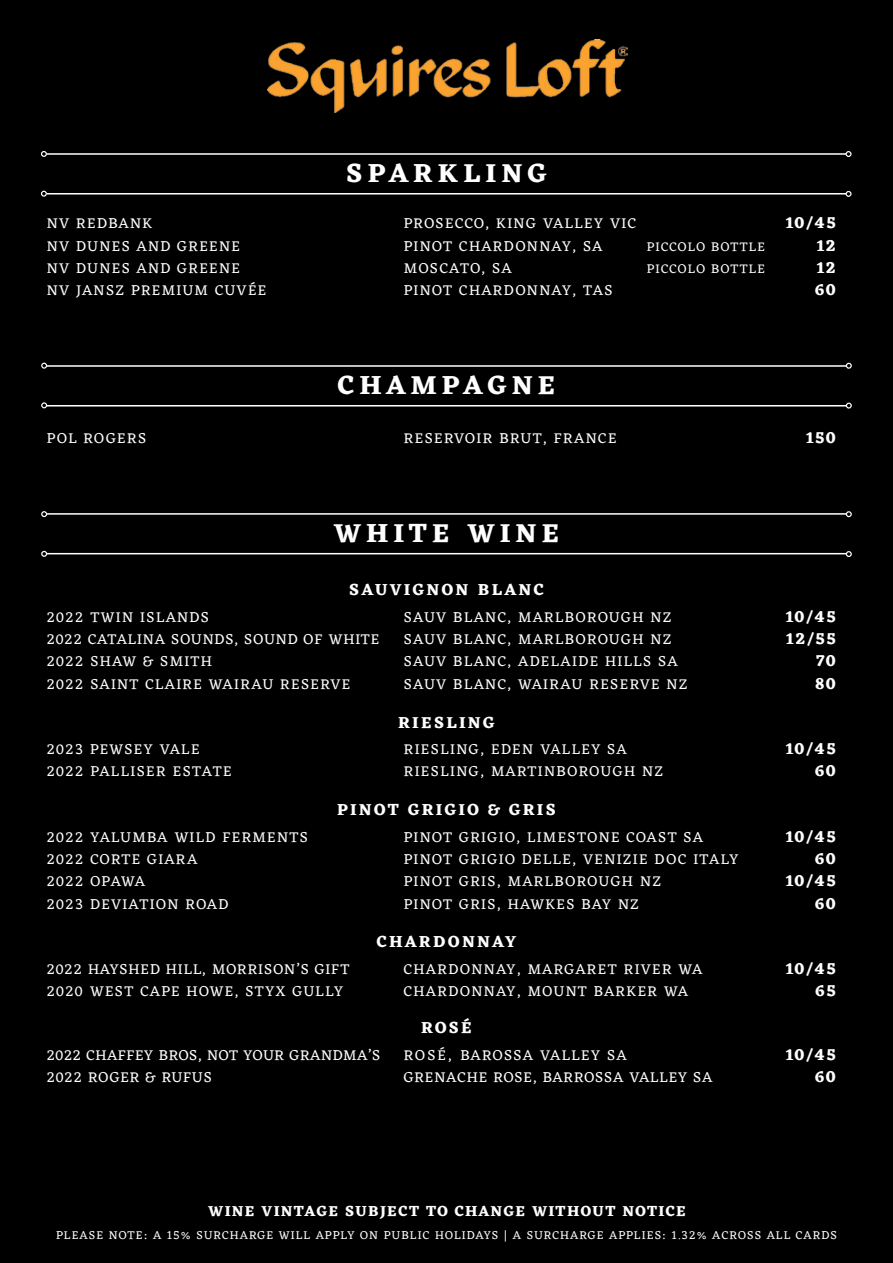
<style>
.page{position:relative;width:893px;height:1263px;background:#000}
.page>*{position:absolute;margin:0;border:0;box-sizing:border-box;transform-origin:0 0}
.t1{font:700 27px "Eczar";letter-spacing:.18em;color:#fff}
.t2{font:700 16.5px "Eczar";letter-spacing:.1em;color:#fff}
.t3{font:15px "Eczar";letter-spacing:.08em;color:#fff}
.t4{font:15px "Eczar";letter-spacing:.06em;color:#fff}
.t5{font:700 15px "Eczar";letter-spacing:.09em;color:#fff}
.t6{font:15px "Eczar";letter-spacing:.03em;color:#fff}
.t7{font:15px "Eczar";letter-spacing:.05em;color:#fff}
.t8{font:15px "Eczar";letter-spacing:.1em;color:#fff}
.t9{font:13.2px "Eczar";letter-spacing:.1em;color:#fff}
.t10{font:12px "Eczar";letter-spacing:.09em;color:#fff}
</style>
<div class="page">
<hr style="left:47px;top:153px;width:799px;height:2px;background:#fff">
<hr style="left:47px;top:193px;width:799px;height:1px;background:#fff">
<hr style="left:47px;top:365px;width:799px;height:2px;background:#fff">
<hr style="left:47px;top:405px;width:799px;height:1px;background:#fff">
<hr style="left:47px;top:513px;width:799px;height:2px;background:#fff">
<hr style="left:47px;top:553px;width:799px;height:1px;background:#fff">
<svg style="left:41px;top:151px;width:6px;height:6px"></svg>
<svg style="left:41px;top:191px;width:6px;height:6px"></svg>
<svg style="left:846px;top:151px;width:5px;height:6px"></svg>
<svg style="left:846px;top:191px;width:5px;height:6px"></svg>
<svg style="left:41px;top:363px;width:6px;height:6px"></svg>
<svg style="left:41px;top:402px;width:6px;height:6px"></svg>
<svg style="left:846px;top:363px;width:6px;height:6px"></svg>
<svg style="left:846px;top:403px;width:6px;height:6px"></svg>
<svg style="left:41px;top:511px;width:6px;height:6px"></svg>
<svg style="left:41px;top:551px;width:6px;height:6px"></svg>
<svg style="left:846px;top:511px;width:6px;height:6px"></svg>
<svg style="left:846px;top:551px;width:6px;height:6px"></svg>
<img style="left:267px;top:40px;width:361px;height:73px">
<h1 class="t1" style="left:346px;top:157px;width:202px">SPARKLING</h1>
<p class="t3" style="left:47px;top:213px;width:107px">NV REDBANK</p>
<p class="t3" style="left:404px;top:213px;width:234px">PROSECCO, KING VALLEY VIC</p>
<p class="t2" style="left:786px;top:213px;width:51px">10/45</p>
<p class="t3" style="left:47px;top:235px;width:195px">NV DUNES AND GREENE</p>
<p class="t3" style="left:404px;top:235px;width:200px">PINOT CHARDONNAY, SA</p>
<p class="t9" style="left:647px;top:237px;width:119px">PICCOLO BOTTLE</p>
<p class="t2" style="left:817px;top:235px;width:21px">12</p>
<p class="t3" style="left:47px;top:258px;width:202px">NV DUNES AND GREENE M</p>
<p class="t3" style="left:419px;top:258px;width:109px">OSCATO, SA</p>
<p class="t9" style="left:647px;top:260px;width:119px">PICCOLO BOTTLE</p>
<p class="t2" style="left:817px;top:258px;width:21px">12</p>
<p class="t3" style="left:47px;top:280px;width:221px">NV JANSZ PREMIUM CUVÉE</p>
<p class="t3" style="left:404px;top:280px;width:210px">PINOT CHARDONNAY, TAS</p>
<p class="t2" style="left:815px;top:280px;width:23px">60</p>
<h1 class="t1" style="left:338px;top:369px;width:219px">CHAMPAGNE</h1>
<p class="t8" style="left:47px;top:428px;width:95px">POL ROGERSR</p>
<p class="t3" style="left:415px;top:428px;width:151px">ESERVOIR BRUT, FRAN</p>
<p class="t3" style="left:598px;top:428px;width:17px">CE</p>
<p class="t2" style="left:806px;top:428px;width:31px">150</p>
<h1 class="t1" style="left:334px;top:517px;width:227px">WHITE WINE</h1>
<p class="t2" style="left:349px;top:580px;width:26px">SAUVI</p>
<p class="t2" style="left:413px;top:580px;width:29px">GNON</p>
<p class="t2" style="left:478px;top:580px;width:15px">BLANC</p>
<p class="t3" style="left:47px;top:607px;width:153px">2022 TWIN IS LANDS</p>
<p class="t3" style="left:404px;top:607px;width:269px">SAUV BLANC, MARLBOROUGH NZ</p>
<p class="t2" style="left:786px;top:606px;width:51px">10/45</p>
<p class="t7" style="left:47px;top:629px;width:334px">2022 CATALINA SOUNDS , SOUND OF WHITE</p>
<p class="t3" style="left:404px;top:629px;width:269px">SAUV BLANC, MARLBOROUGH NZ</p>
<p class="t2" style="left:786px;top:629px;width:51px">12/55</p>
<p class="t3" style="left:47px;top:651px;width:167px">2022 SHAW &amp; SMITH</p>
<p class="t3" style="left:404px;top:651px;width:285px">SAUV BLANC, ADELAIDE HILLS SA</p>
<p class="t2" style="left:816px;top:651px;width:21px">70</p>
<p class="t3" style="left:47px;top:673px;width:305px">2022 SAINT CLAIRE WAIRAU RESERVE</p>
<p class="t3" style="left:404px;top:673px;width:285px">SAUV BLANC, WAIRAU RESERVE NZ</p>
<p class="t2" style="left:815px;top:673px;width:22px">80</p>
<p class="t2" style="left:398px;top:712px;width:27px">RIESLIN</p>
<p class="t2" style="left:483px;top:712px;width:13px">G</p>
<p class="t3" style="left:47px;top:739px;width:179px">2023 PEWS EY VALE R</p>
<p class="t3" style="left:415px;top:739px;width:208px">IESLING, EDEN VALLEY SA</p>
<p class="t2" style="left:786px;top:739px;width:51px">10/45</p>
<p class="t3" style="left:47px;top:761px;width:186px">2022 PALLISER ESTATE</p>
<p class="t3" style="left:354px;top:761px;width:31px">R</p>
<p class="t3" style="left:415px;top:761px;width:250px">IESLING, MARTINBOROUGH NZ</p>
<p class="t2" style="left:815px;top:761px;width:23px">60</p>
<p class="t2" style="left:337px;top:800px;width:26px">PINOT</p>
<p class="t2" style="left:408px;top:800px;width:13px">GRI</p>
<p class="t2" style="left:445px;top:800px;width:77px">GIO &amp; GRIS</p>
<p class="t3" style="left:47px;top:826px;width:259px">2022 YALUMBA WILD FERMENTS</p>
<p class="t3" style="left:404px;top:826px;width:301px">PINOT GRIGIO, LIMESTONE COAST SA</p>
<p class="t2" style="left:786px;top:826px;width:51px">10/45</p>
<p class="t3" style="left:47px;top:849px;width:152px">2022 CORTE GIARA</p>
<p class="t3" style="left:404px;top:849px;width:299px">PINOT GRIGIO DELLE, VENIZIE DOC ITALY</p>
<p class="t2" style="left:815px;top:849px;width:23px">60</p>
<p class="t3" style="left:47px;top:871px;width:100px">2022 OPAWA</p>
<p class="t3" style="left:404px;top:871px;width:259px">PINOT GRIS, MARLBOROUGH NZ</p>
<p class="t2" style="left:786px;top:871px;width:51px">10/45</p>
<p class="t3" style="left:47px;top:893px;width:182px">2023 DEVIATION ROAD</p>
<p class="t3" style="left:404px;top:893px;width:237px">PINOT GRIS, HAWKES BAY NZ</p>
<p class="t2" style="left:815px;top:893px;width:23px">60</p>
<p class="t2" style="left:377px;top:932px;width:28px">CHARDONNA</p>
<p class="t2" style="left:505px;top:932px;width:13px">Y</p>
<p class="t4" style="left:47px;top:959px;width:304px">2022 HAYSHED HILL, MORRISON’S GIFT</p>
<p class="t3" style="left:404px;top:959px;width:300px">CHARDONNAY, MARGARET RIVER WA</p>
<p class="t2" style="left:786px;top:958px;width:51px">10/45</p>
<p class="t3" style="left:47px;top:981px;width:298px">2020 WEST CAPE HOWE, STYX GULLY</p>
<p class="t3" style="left:404px;top:981px;width:286px">CHARDONNAY, MOUNT BARKER WA</p>
<p class="t2" style="left:815px;top:981px;width:22px">65</p>
<p class="t2" style="left:421px;top:1018px;width:52px">ROSÉ</p>
<p class="t6" style="left:47px;top:1044px;width:354px">2022 CHAFFEY BROS, NOT YOUR GRANDMA’S RO</p>
<p class="t3" style="left:427px;top:1044px;width:196px">SÉ , BAROSSA VALLEY SA</p>
<p class="t2" style="left:786px;top:1044px;width:51px">10/45</p>
<p class="t4" style="left:47px;top:1067px;width:165px">2022 ROGER &amp; RUFUS</p>
<p class="t3" style="left:379px;top:1067px;width:12px">G</p>
<p class="t4" style="left:414px;top:1067px;width:299px">RENACHE ROSE, BARROSSA VALLEY SA</p>
<p class="t2" style="left:815px;top:1067px;width:23px">60</p>
<p class="t5" style="left:208px;top:1202px;width:13px">WINE</p>
<p class="t5" style="left:262px;top:1202px;width:206px">VINTAGE SUBJECT TO CHAN</p>
<p class="t5" style="left:504px;top:1202px;width:184px">GE WITHOUT NOTICE</p>
<p class="t10" style="left:56px;top:1226px;width:17px">PLEA</p>
<p class="t10" style="left:89px;top:1226px;width:30px">SE NOTE</p>
<p class="t10" style="left:144px;top:1226px;width:96px">: A 15% SURCHARGE</p>
<p class="t10" style="left:279px;top:1226px;width:20px">WILL</p>
<p class="t10" style="left:316px;top:1226px;width:85px">APPLY ON PUBLI</p>
<p class="t10" style="left:423px;top:1226px;width:21px">C HOLI</p>
<p class="t10" style="left:467px;top:1226px;width:103px">DAYS | A SURCHARGE</p>
<p class="t10" style="left:609px;top:1226px;width:167px">APPLIES: 1.32% ACROSS ALL</p>
<p class="t10" style="left:796px;top:1226px;width:42px">CARDS</p>
</div>
